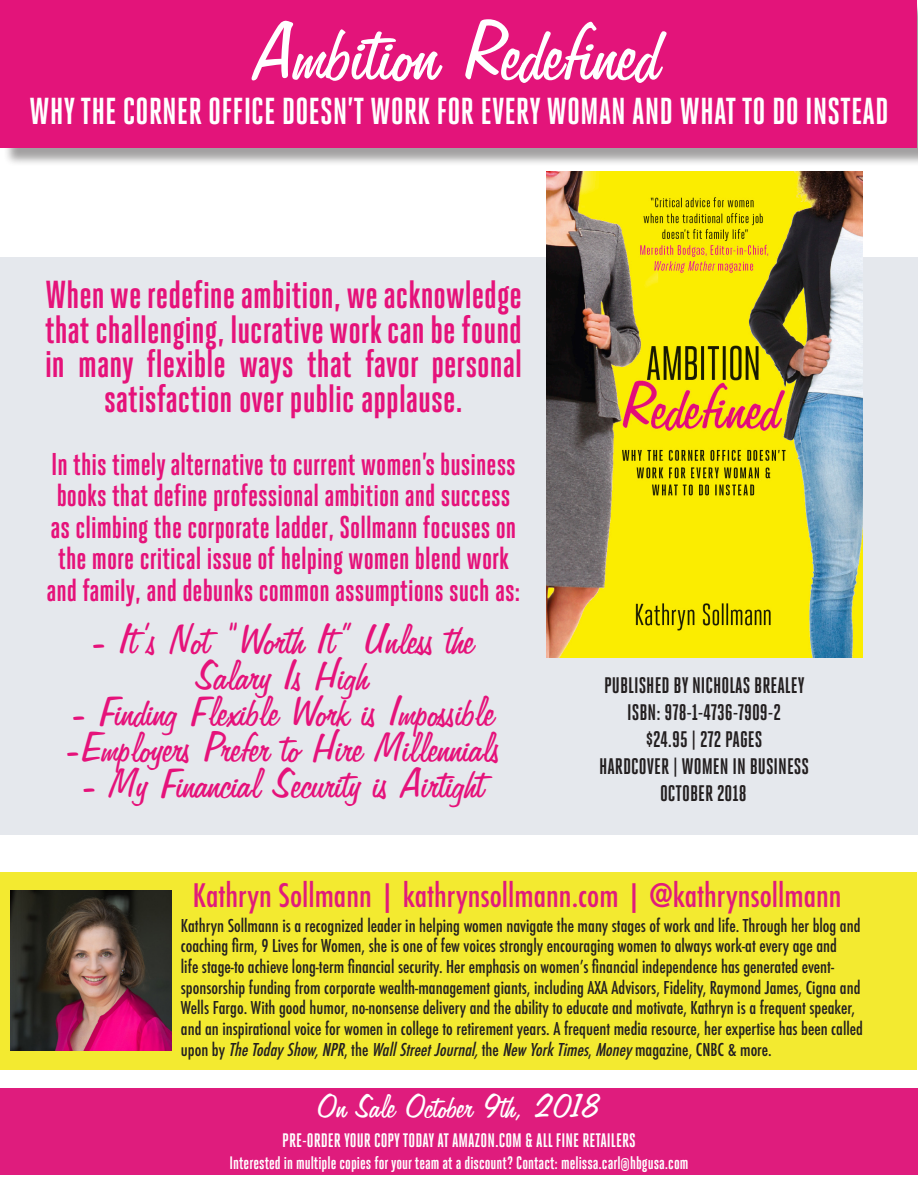
<style>
.page{position:relative;width:918px;height:1188px;background:#fff}
.page>*{position:absolute;margin:0;border:0;box-sizing:border-box;transform-origin:0 0}
.t1{font:93px "Freehand 575 BT Regular B";color:#fff}
.t2{font:48px "Freehand 575 BT Regular B";color:#e5127a}
.t3{font:700 39px/34.5px "Heroic Condensed";color:#e5127a;text-align:center}
.t4{font:700 37.5px "Heroic Condensed";color:#fff}
.t5{font:37.5px "Freehand 575 BT Regular B";color:#fff}
.t6{font:700 31.5px/31.5px "Heroic Condensed";color:#e5127a;text-align:center}
.t7{font:500 condensed 31.5px "Futura";color:#e11b7b}
.t8{font:700 22.5px "Heroic Condensed";color:#231f20}
.t9{font:700 19.5px "Heroic Condensed";color:#fff}
.t10{font:700 18px "Heroic Condensed";color:#fff}
.t11{font:500 condensed 17.25px/20.7px "Futura";color:#231f20}
.s1{font-style:italic}
</style>
<div class="page">
<div style="left:1px;top:872px;width:916px;height:198px;background:#f3ea30"></div>
<div style="left:0;top:257px;width:918px;height:577px;background:#e5e8ed"></div>
<img style="left:546px;top:172px;width:317px;height:485px">
<img style="left:10px;top:890px;width:161px;height:161px">
<div style="left:3px;top:2px;width:915px;height:164px;background:#231f20;opacity:.42"></div>
<div style="left:1px;top:0;width:916px;height:148px;background:#e3147a"></div>
<div style="left:0;top:1088px;width:918px;height:86px;background:#df1c7d"></div>
<p class="t1" style="left:255px;top:4px;width:409px">Ambition Redefined</p>
<p class="t4" style="left:29px;top:90px;width:861px">WHY THE CORNER OFFICE DOESN’T WORK FOR EVERY WOMAN AND WHAT TO DO INSTEAD</p>
<p class="t3" style="left:45px;top:277px;width:479px">When we redefine ambition, we acknowledge that challenging, lucrative work can be found in many flexible ways that favor personal satisfaction over public applause.</p>
<p class="t6" style="left:46px;top:448px;width:476px">In this timely alternative to current women’s business books that define professional ambition and success as climbing the corporate ladder, Sollmann focuses on the more critical issue of helping women blend work and family, and debunks common assumptions such as:</p>
<p class="t2" style="left:92px;top:615px;width:385px">- It’s Not “Worth It” Unless the</p>
<p class="t2" style="left:197px;top:651px;width:175px">Salary Is High</p>
<p class="t2" style="left:71px;top:687px;width:426px">- Finding Flexible Work is Impossible</p>
<p class="t2" style="left:65px;top:723px;width:438px">-Employers Prefer to Hire Millennials</p>
<p class="t2" style="left:82px;top:759px;width:405px">- My Financial Security is Airtight</p>
<p class="t8" style="left:604px;top:673px;width:202px">PUBLISHED BY NICHOLAS BREALEY</p>
<p class="t8" style="left:627px;top:700px;width:155px">ISBN: 978-1-4736-7909-2</p>
<p class="t8" style="left:646px;top:727px;width:118px">$24.95 | 272 PAGES</p>
<p class="t8" style="left:599px;top:754px;width:212px">HARDCOVER | WOMEN IN BUSINESS</p>
<p class="t8" style="left:660px;top:781px;width:88px">OCTOBER 2018</p>
<p class="t7" style="left:193px;top:875px;width:650px">Kathryn Sollmann | kathrynsollmann.com | @kathrynsollmann</p>
<p class="t11" style="left:181px;top:915px;width:684px">Kathryn Sollmann is a recognized leader in helping women navigate the many stages of work and life. Through her blog and coaching firm, 9 Lives for Women, she is one of few voices strongly encouraging women to always work-at every age and<br>life stage-to achieve long-term financial security. Her emphasis on women’s financial independence has generated event&shy;sponsorship funding from corporate wealth-management giants, including AXA Advisors, Fidelity, Raymond James, Cigna and Wells Fargo. With good humor, no-nonsense delivery and the ability to educate and motivate, Kathryn is a frequent speaker, and an inspirational voice for women in college to retirement years. A frequent media resource, her expertise has been called u p o n b y <span class="s1">TheTodayShow,NPR</span>, t h e <span class="s1">WallStreetJournal,</span>t h e <span class="s1">New YorkTimes</span>, <span class="s1">Money</span>m a g a z i n e , C N B C &amp; m o r e .</p>
<p class="t5" style="left:318px;top:1087px;width:284px">On Sale October 9th, 2018</p>
<p class="t9" style="left:282px;top:1130px;width:355px">PRE-ORDER YOUR COPY TODAY AT AMAZON.COM &amp; ALL FINE RETAILERS</p>
<p class="t10" style="left:230px;top:1153px;width:460px">Interested in multiple copies for your team at a discount? Contact: melissa.carl@hbgusa.com</p>
</div>
